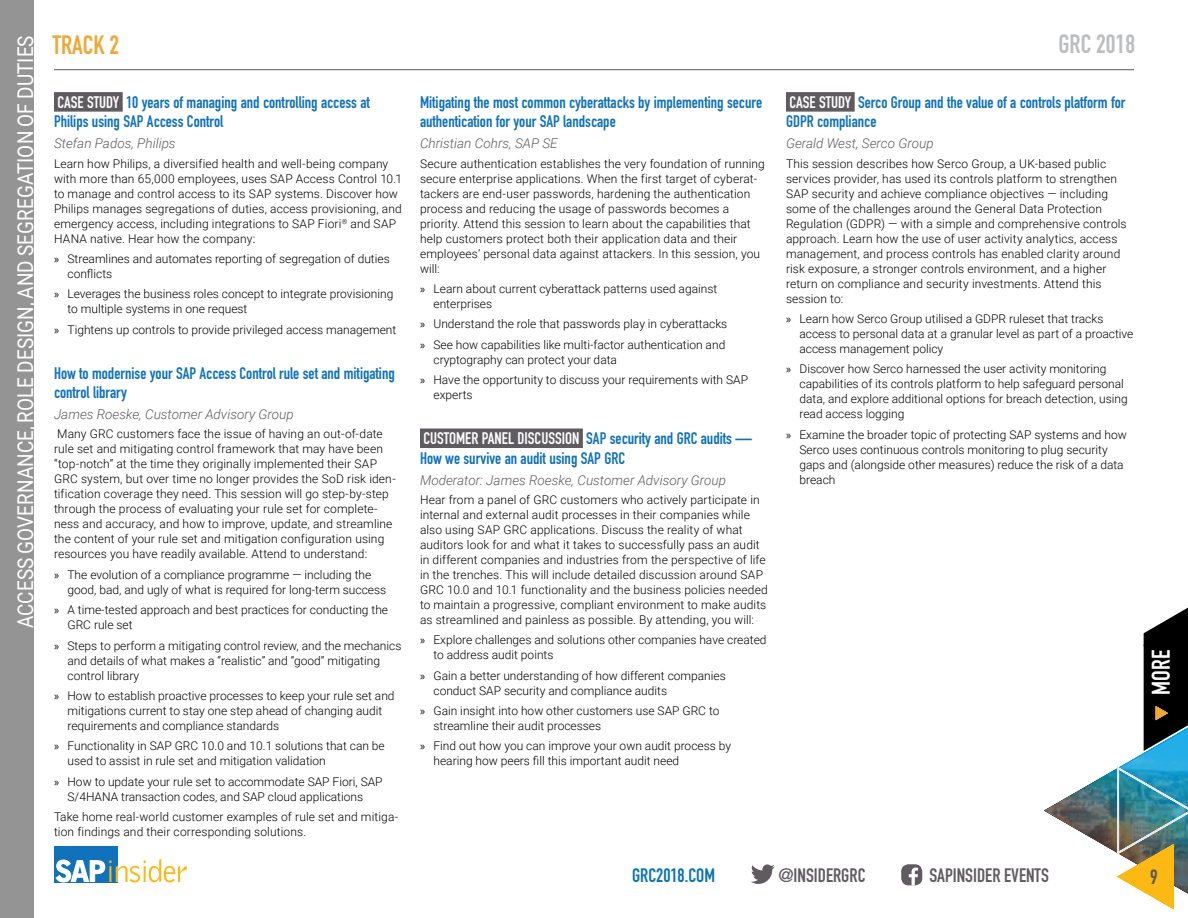
<style>
.page{position:relative;width:1188px;height:918px;background:#fff}
.page>*{position:absolute;margin:0;border:0;box-sizing:border-box;transform-origin:0 0}
.t1{font:26.1px "DIN Engschrift Std";color:#bcbec0}
.t2{font:26.1px "DIN Engschrift Std";color:#efa836}
.t3{font:25.2px "DIN Engschrift Std";color:#fff}
.t4{font:21.75px "Roboto";letter-spacing:.005em;color:#fff;scale:.87 1}
.t5{font:20.4px "DIN Engschrift Std";color:#58595b}
.t6{font:19.2px "DIN Engschrift Std";color:#605b61}
.t7{font:19.2px "DIN Engschrift Std";color:#0b74b5}
.t8{font:16.5px/19.5px "DIN Engschrift Std";color:#1072ba}
.t9{font:italic 300 13.5px "Roboto";color:#605b61}
.t10{font:300 12px/15px "Roboto";color:#000}
.s1{color:#fff}
.s2{font-family:"Myriad Pro";font-weight:400}
</style>
<div class="page">
<hr style="left:54px;top:69px;width:1080px;height:1px;background:#58595b">
<div style="left:54px;top:846px;width:64px;height:36px;background:#1072ba"></div>
<svg style="left:55px;top:859px;width:132px;height:24px"></svg>
<div style="left:0;top:0;width:34px;height:918px;background:#949494"></div>
<svg style="left:751px;top:864px;width:24px;height:20px"></svg>
<div style="left:901px;top:864px;width:21px;height:21px;background:#605b61;border-radius:7px"></div>
<svg style="left:909px;top:868px;width:9px;height:17px"></svg>
<div style="left:54px;top:92px;width:69px;height:20px;background:#605b61"></div>
<div style="left:420px;top:429px;width:163px;height:19px;background:#605b61"></div>
<div style="left:786px;top:92px;width:69px;height:20px;background:#605b61"></div>
<svg style="left:1044px;top:608px;width:144px;height:301px"></svg>
<h3 class="t4" style="left:10px;top:628px;width:683px;rotate:-90deg">ACCESS GOVERNANCE, ROLE DESIGN, AND SEGREGATION OF DUTIES</h3>
<h1 class="t2" style="left:52px;top:29px;width:68px">TRACK 2</h1>
<h3 class="t8" style="left:54px;top:92px;width:317px"><span class="s1">CASE STUDY</span> 10 years of managing and controlling access at<br>Philips using SAP Access Control</h3>
<p class="t9" style="left:54px;top:134px;width:123px">Stefan Pados, Philips</p>
<p class="t10" style="left:54px;top:155px;width:349px">Learn how Philips, a diversified health and well-being company with more than 65,000 employees, uses SAP Access Control 10.1 to manage and control access to its SAP systems. Discover how Philips manages segregations of duties, access provisioning, and emergency access, including integrations to SAP Fiori<sup>®</sup> and SAP HANA native. Hear how the company:</p>
<p class="t10" style="left:68px;top:251px;width:324px;text-indent:-14px"><span class="s2">»</span> Streamlines and automates reporting of segregation of duties conflicts</p>
<p class="t10" style="left:68px;top:286px;width:327px;text-indent:-14px"><span class="s2">»</span> Leverages the business roles concept to integrate provisioning to multiple systems in one request</p>
<p class="t10" style="left:54px;top:321px;width:344px"><span class="s2">»</span> Tightens up controls to provide privileged access management</p>
<h3 class="t8" style="left:54px;top:363px;width:342px">How to modernise your SAP Access Control rule set and mitigating control library</h3>
<p class="t9" style="left:54px;top:405px;width:241px">James Roeske, Customer Advisory Group</p>
<p class="t10" style="left:54px;top:426px;width:343px">Many GRC customers face the issue of having an out-of-date rule set and mitigating control framework that may have been “top-notch” at the time they originally implemented their SAP GRC system, but over time no longer provides the SoD risk iden&shy;tification coverage they need. This session will go step-by-step through the process of evaluating your rule set for complete&shy;ness and accuracy, and how to improve, update, and streamline the content of your rule set and mitigation configuration using resources you have readily available. Attend to understand:</p>
<p class="t10" style="left:68px;top:567px;width:320px;text-indent:-14px"><span class="s2">»</span> The evolution of a compliance programme — including the good, bad, and ugly of what is required for long-term success</p>
<p class="t10" style="left:68px;top:602px;width:322px;text-indent:-14px"><span class="s2">»</span> A time-tested approach and best practices for conducting the<br>GRC rule set</p>
<p class="t10" style="left:68px;top:637px;width:336px;text-indent:-14px"><span class="s2">»</span> Steps to perform a mitigating control review, and the mechanics and details of what makes a “realistic” and “good” mitigating control library</p>
<p class="t10" style="left:68px;top:688px;width:329px;text-indent:-14px"><span class="s2">»</span> How to establish proactive processes to keep your rule set and mitigations current to stay one step ahead of changing audit requirements and compliance standards</p>
<p class="t10" style="left:68px;top:738px;width:319px;text-indent:-14px"><span class="s2">»</span> Functionality in SAP GRC 10.0 and 10.1 solutions that can be used to assist in rule set and mitigation validation</p>
<p class="t10" style="left:54px;top:774px;width:330px;text-align:center"><span class="s2">»</span> How to update your rule set to accommodate SAP Fiori, SAP<br>S/4HANA transaction codes, and SAP cloud applications</p>
<p class="t10" style="left:54px;top:809px;width:346px">Take home real-world customer examples of rule set and mitiga&shy;tion findings and their corresponding solutions.</p>
<h3 class="t8" style="left:420px;top:92px;width:344px">Mitigating the most common cyberattacks by implementing secure authentication for your SAP landscape</h3>
<p class="t9" style="left:420px;top:134px;width:139px">Christian Cohrs, SAP SE</p>
<p class="t10" style="left:420px;top:155px;width:346px">Secure authentication establishes the very foundation of running secure enterprise applications. When the first target of cyberat&shy;tackers are end-user passwords, hardening the authentication process and reducing the usage of passwords becomes a priority. Attend this session to learn about the capabilities that help customers protect both their application data and their employees’ personal data against attackers. In this session, you will:</p>
<p class="t10" style="left:434px;top:281px;width:285px;text-indent:-14px"><span class="s2">»</span> Learn about current cyberattack patterns used against enterprises</p>
<p class="t10" style="left:420px;top:313px;width:309px;line-height:20.4px"><span class="s2">»</span> Understand the role that passwords play in cyberattacks <span class="s2">»</span> See how capabilities like multi-factor authentication and</p>
<p class="t10" style="left:420px;top:349px;width:330px;line-height:20.4px;text-indent:14px">cryptography can protect your data<br><span class="s2">»</span> Have the opportunity to discuss your requirements with SAP</p>
<p class="t10" style="left:434px;top:387px;width:41px">experts</p>
<h3 class="t8" style="left:420px;top:429px;width:333px"><span class="s1">CUSTOMER PANEL DISCUSSION</span> SAP security and GRC audits —<br>How we survive an audit using SAP GRC</h3>
<p class="t9" style="left:420px;top:470px;width:308px">Moderator: James Roeske, Customer Advisory Group</p>
<p class="t10" style="left:420px;top:492px;width:349px">Hear from a panel of GRC customers who actively participate in internal and external audit processes in their companies while also using SAP GRC applications. Discuss the reality of what auditors look for and what it takes to successfully pass an audit in different companies and industries from the perspective of life in the trenches. This will include detailed discussion around SAP GRC 10.0 and 10.1 functionality and the business policies needed to maintain a progressive, compliant environment to make audits as streamlined and painless as possible. By attending, you will:</p>
<p class="t10" style="left:434px;top:632px;width:335px;text-indent:-14px"><span class="s2">»</span> Explore challenges and solutions other companies have created to address audit points</p>
<p class="t10" style="left:434px;top:667px;width:294px;text-indent:-14px"><span class="s2">»</span> Gain a better understanding of how different companies conduct SAP security and compliance audits</p>
<p class="t10" style="left:434px;top:703px;width:287px;text-indent:-14px"><span class="s2">»</span> Gain insight into how other customers use SAP GRC to streamline their audit processes</p>
<p class="t10" style="left:434px;top:738px;width:299px;text-indent:-14px"><span class="s2">»</span> Find out how you can improve your own audit process by hearing how peers fill this important audit need</p>
<h1 class="t1" style="left:1058px;top:29px;width:78px">GRC 2018</h1>
<h3 class="t8" style="left:786px;top:92px;width:341px"><span class="s1">CASE STUDY</span> Serco Group and the value of a controls platform for<br>GDPR compliance</h3>
<p class="t9" style="left:786px;top:134px;width:149px">Gerald West, Serco Group</p>
<p class="t10" style="left:786px;top:155px;width:342px">This session describes how Serco Group, a UK-based public services provider, has used its controls platform to strengthen SAP security and achieve compliance objectives — including some of the challenges around the General Data Protection Regulation (GDPR) — with a simple and comprehensive controls approach. Learn how the use of user activity analytics, access management, and process controls has enabled clarity around risk exposure, a stronger controls environment, and a higher return on compliance and security investments. Attend this session to:</p>
<p class="t10" style="left:800px;top:311px;width:335px;text-indent:-14px"><span class="s2">»</span> Learn how Serco Group utilised a GDPR ruleset that tracks access to personal data at a granular level as part of a proactive access management policy</p>
<p class="t10" style="left:800px;top:361px;width:330px;text-indent:-14px"><span class="s2">»</span> Discover how Serco harnessed the user activity monitoring capabilities of its controls platform to help safeguard personal data, and explore additional options for breach detection, using read access logging</p>
<p class="t10" style="left:800px;top:426px;width:329px;text-indent:-14px"><span class="s2">»</span> Examine the broader topic of protecting SAP systems and how Serco uses continuous controls monitoring to plug security gaps and (alongside other measures) reduce the risk of a data breach</p>
<h2 class="t3" style="left:1146px;top:695px;width:46px;rotate:-90deg">MORE</h2>
<h3 class="t7" style="left:632px;top:864px;width:85px">GRC2018.COM</h3>
<h3 class="t6" style="left:778px;top:864px;width:89px">@INSIDERGRC</h3>
<h3 class="t6" style="left:929px;top:864px;width:121px">SAPINSIDER EVENTS</h3>
<h3 class="t5" style="left:1150px;top:865px;width:9px">9</h3>
</div>
